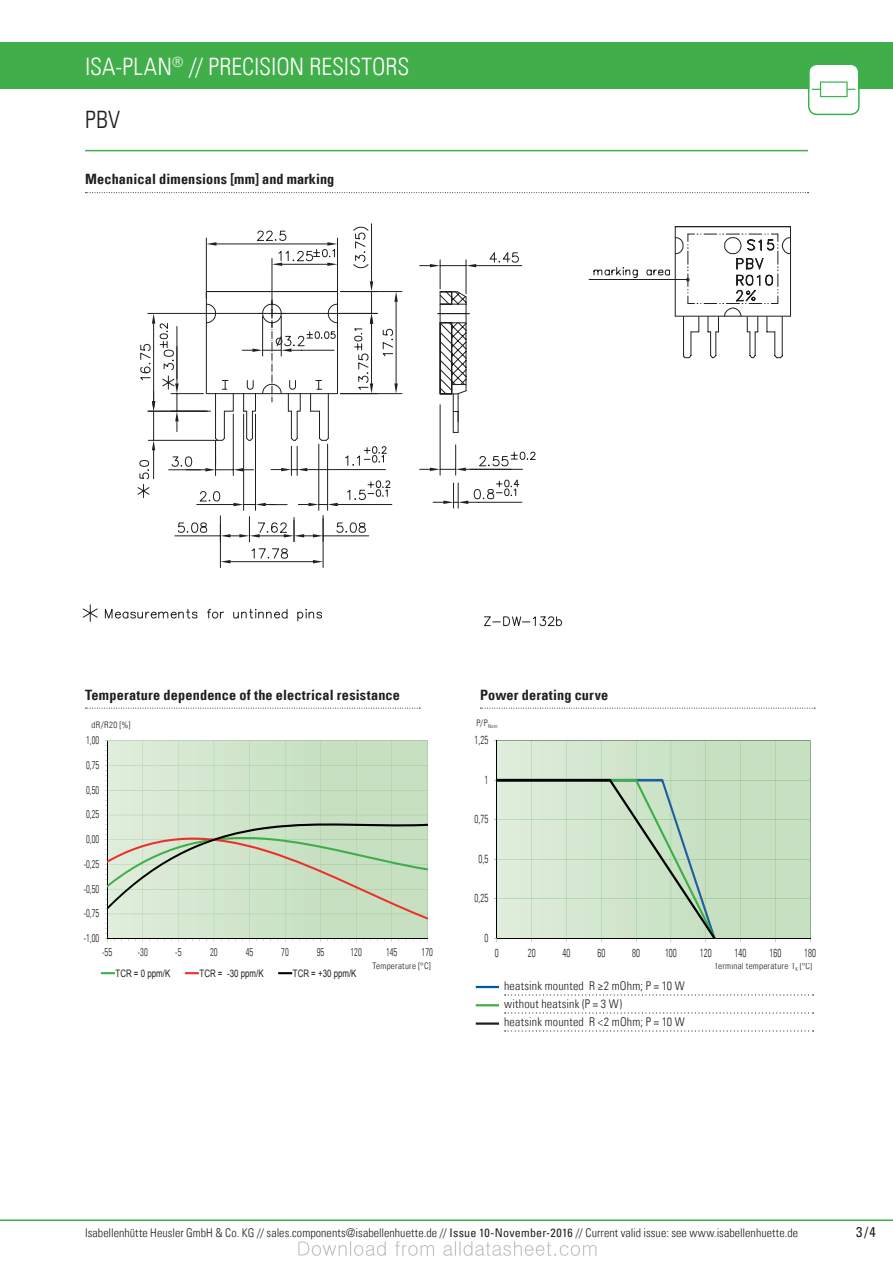
<style>
.page{position:relative;width:893px;height:1263px;background:#fff}
.page>*{position:absolute;margin:0;border:0;box-sizing:border-box;transform-origin:0 0}
.t1{font:24px "Univers Com 47 Light Cond";color:#fff}
.t2{font:24px "Univers Com 47 Light Cond";color:#231f20}
.t3{font:14.25px "Univers Com 67 Bold Cond";letter-spacing:.01em;color:#231f20}
.t4{font:condensed 14.25px "Univers Com 57";color:#231f20}
.t5{font:12px/18px "Univers Com 47 Light Cond";letter-spacing:.01em;color:#231f20}
.t6{font:11.7px "Univers Com 47 Light Cond";color:#231f20;scale:.76 1}
.t7{font:300 condensed 11.1px "Univers";letter-spacing:.005em;color:#231f20;scale:.77 1}
.t8{font:10.35px "Arial";color:#231f20;scale:.77 1}
.t9{font:9px "Univers Com 47 Light Cond";letter-spacing:.025em;color:#231f20}
.s1{font-family:"Univers Com 57";font-stretch:condensed}
</style>
<div class="page">
<hr style="left:0;top:1219px;width:893px;height:2px;background:#40ae49">
<div style="left:0;top:43px;width:893px;height:46px;background:#40ae49"></div>
<hr style="left:85px;top:150px;width:723px;height:1px;background:#40ae49">
<svg style="left:808px;top:65px;width:52px;height:50px"></svg>
<svg style="left:85px;top:192px;width:723px;height:1px"></svg>
<svg style="left:588px;top:226px;width:203px;height:133px"></svg>
<hr style="left:476px;top:986px;width:23px;height:2px;background:#00599b">
<hr style="left:476px;top:1004px;width:23px;height:2px;background:#40ae49">
<svg style="left:505px;top:994px;width:309px;height:1px"></svg>
<svg style="left:505px;top:1012px;width:309px;height:1px"></svg>
<svg style="left:505px;top:1030px;width:309px;height:1px"></svg>
<svg style="left:85px;top:708px;width:335px;height:1px"></svg>
<svg style="left:480px;top:708px;width:335px;height:1px"></svg>
<svg style="left:105px;top:741px;width:323px;height:201px;background:#caddc3"></svg>
<svg style="left:101px;top:972px;width:14px;height:2px"></svg>
<svg style="left:185px;top:972px;width:14px;height:2px"></svg>
<svg style="left:278px;top:972px;width:14px;height:2px"></svg>
<hr style="left:810px;top:741px;width:1px;height:197px;background:#3fae49">
<svg style="left:498px;top:741px;width:312px;height:197px;background:#c9e1c4"></svg>
<hr style="left:497px;top:741px;width:1px;height:197px;background:#000">
<hr style="left:497px;top:938px;width:313px;height:1px;background:#000">
<svg style="left:494px;top:779px;width:222px;height:163px;background:#c9dec7"></svg>
<hr style="left:476px;top:1022px;width:23px;height:3px;background:#231f20">
<svg style="left:484px;top:616px;width:78px;height:11px"></svg>
<svg style="left:82px;top:563px;width:242px;height:59px"></svg>
<hr style="left:371px;top:224px;width:1px;height:57px;background:#231f20">
<hr style="left:220px;top:516px;width:1px;height:51px;background:#231f20">
<hr style="left:323px;top:515px;width:1px;height:52px;background:#231f20">
<svg style="left:137px;top:227px;width:399px;height:336px"></svg>
<svg style="left:298px;top:1241px;width:88px;height:15px"></svg>
<svg style="left:395px;top:1241px;width:39px;height:15px"></svg>
<svg style="left:443px;top:1241px;width:153px;height:15px"></svg>
<h1 class="t1" style="left:85px;top:52px;width:323px">ISA-PLAN<sup>®</sup> // Precisi on resistors</h1>
<h1 class="t2" style="left:85px;top:105px;width:37px">PBV</h1>
<p class="t3" style="left:85px;top:171px;width:251px">Mechanical dimensions [mm] and marking</p>
<p class="t3" style="left:85px;top:687px;width:316px">Temperature dependence of the electrical resistance</p>
<p class="t3" style="left:480px;top:687px;width:130px">Power derating curve</p>
<p class="t9" style="left:92px;top:720px;width:40px">dR/R20 [%]</p>
<p class="t9" style="left:476px;top:718px;width:23px">P/P<sub>Nom</sub></p>
<p class="t7" style="left:86px;top:733px;width:19px">1,00</p>
<p class="t7" style="left:86px;top:758px;width:19px">0,75</p>
<p class="t7" style="left:86px;top:783px;width:19px">0,50</p>
<p class="t7" style="left:86px;top:808px;width:19px">0,25</p>
<p class="t7" style="left:86px;top:832px;width:19px">0,00</p>
<p class="t7" style="left:84px;top:857px;width:22px">-0,25</p>
<p class="t7" style="left:84px;top:882px;width:22px">-0,50</p>
<p class="t7" style="left:84px;top:907px;width:22px">-0,75</p>
<p class="t7" style="left:84px;top:931px;width:22px">-1,00</p>
<p class="t7" style="left:102px;top:946px;width:14px">-55</p>
<p class="t7" style="left:138px;top:946px;width:15px">-30</p>
<p class="t7" style="left:175px;top:946px;width:10px">-5</p>
<p class="t7" style="left:210px;top:946px;width:11px">20</p>
<p class="t7" style="left:246px;top:946px;width:11px">45</p>
<p class="t7" style="left:281px;top:946px;width:11px">70</p>
<p class="t7" style="left:317px;top:946px;width:11px">95</p>
<p class="t7" style="left:350px;top:946px;width:16px">120</p>
<p class="t7" style="left:386px;top:946px;width:16px">145</p>
<p class="t7" style="left:422px;top:946px;width:16px">170</p>
<p class="t8" style="left:116px;top:966px;width:73px">TCR = 0 ppm/K</p>
<p class="t8" style="left:200px;top:966px;width:85px">TCR = -30 ppm/K</p>
<p class="t8" style="left:293px;top:966px;width:84px">TCR = +30 ppm/K</p>
<p class="t9" style="left:372px;top:960px;width:60px">Temperature [°C]</p>
<p class="t6" style="left:475px;top:733px;width:20px">1,25</p>
<p class="t6" style="left:484px;top:773px;width:7px">1</p>
<p class="t6" style="left:475px;top:812px;width:20px">0,75</p>
<p class="t6" style="left:478px;top:852px;width:15px">0,5</p>
<p class="t6" style="left:475px;top:891px;width:20px">0,25</p>
<p class="t6" style="left:484px;top:931px;width:7px">0</p>
<p class="t6" style="left:495px;top:946px;width:7px">0</p>
<p class="t6" style="left:528px;top:946px;width:12px">20</p>
<p class="t6" style="left:563px;top:946px;width:12px">40</p>
<p class="t6" style="left:597px;top:946px;width:12px">60</p>
<p class="t6" style="left:632px;top:946px;width:12px">80</p>
<p class="t6" style="left:665px;top:946px;width:17px">100</p>
<p class="t6" style="left:700px;top:946px;width:17px">120</p>
<p class="t6" style="left:735px;top:946px;width:17px">140</p>
<p class="t6" style="left:769px;top:946px;width:17px">160</p>
<p class="t6" style="left:804px;top:946px;width:17px">180</p>
<p class="t5" style="left:504px;top:976px;width:182px">heatsink mounted R ≥2 mOhm; P = 10 W without heatsink (P = 3 W)<br>heatsink mounted R &lt;2 mOhm; P = 10 W</p>
<p class="t9" style="left:714px;top:961px;width:99px">Terminal temperature T<sub>K</sub> [°C]</p>
<p class="t5" style="left:85px;top:1223px;width:714px">Isabellenhütte Heusler GmbH &amp; Co. KG // sales.components@isabellenhuette.de // <span class="s1">Issue 10-November-2016</span> // Current valid issue: see www.isabellenhuette.de</p>
<p class="t4" style="left:856px;top:1223px;width:21px">3/4</p>
</div>
